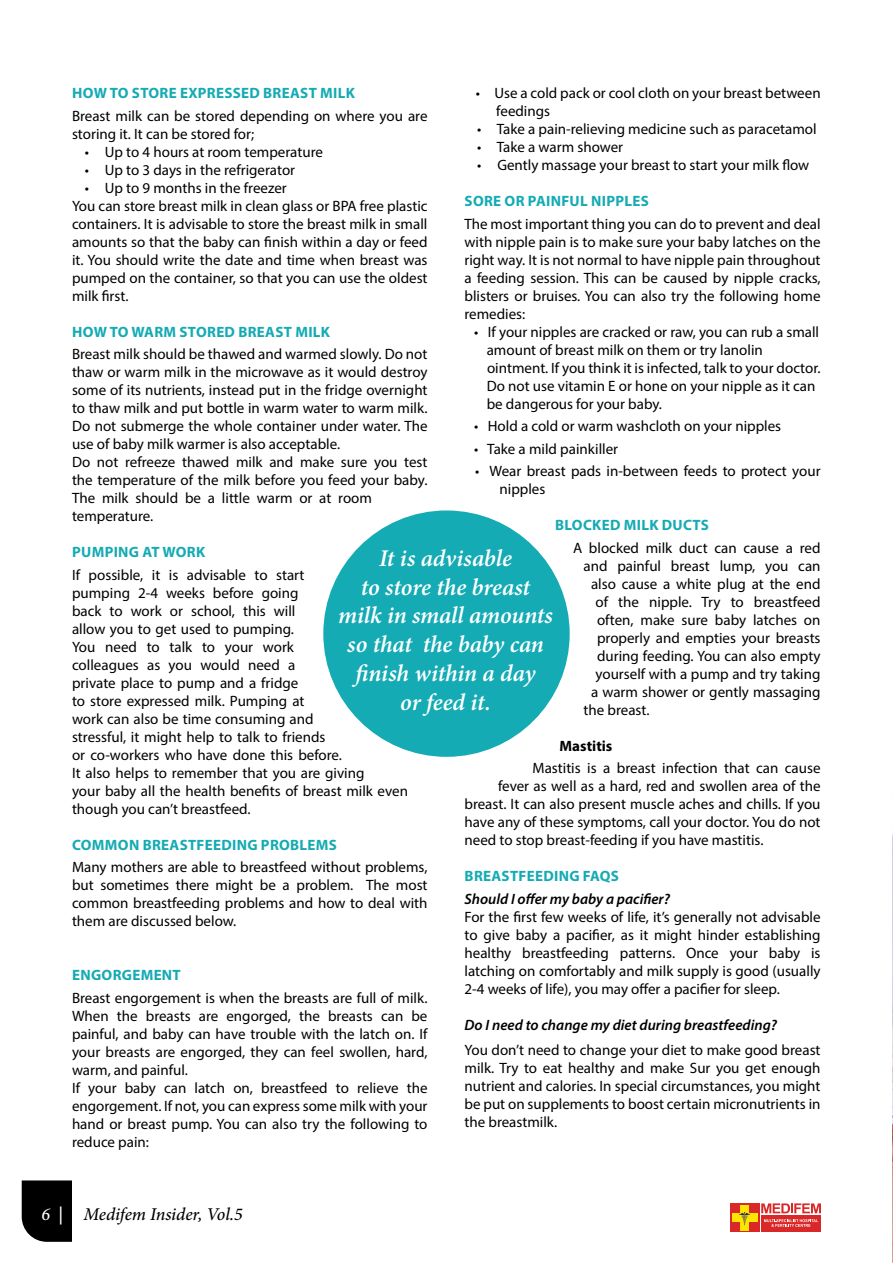
<style>
.page{position:relative;width:893px;height:1263px;background:#fff}
.page>*{position:absolute;margin:0;border:0;box-sizing:border-box;transform-origin:0 0}
.t1{font:italic 600 24px/28.8px "Minion Pro";letter-spacing:-.005em;color:#fff;text-align:center}
.t2{font:italic 500 18px "Minion Pro";letter-spacing:-.01em;color:#000}
.t3{font:15px/18px "Myriad Pro";color:#000}
.t4{font:700 15px "Myriad Pro";letter-spacing:.02em;color:#14abb4}
.t5{font:italic 600 15px "Myriad Pro";color:#000}
.t6{font:700 15px "Myriad Pro";color:#000}
.s1{color:#fff}
.s2{font-weight:600;font-style:normal;color:#fff}
</style>
<div class="page">
<img style="left:892px;top:799px;width:1px;height:464px">
<div style="left:730px;top:1203px;width:29px;height:29px;background:#d92827"></div>
<div style="left:761px;top:1215px;width:60px;height:17px;background:#d92827"></div>
<div style="left:740px;top:1205px;width:9px;height:25px;background:#ffe600"></div>
<div style="left:732px;top:1213px;width:25px;height:9px;background:#ffe600"></div>
<svg style="left:739px;top:1212px;width:11px;height:14px"></svg>
<svg style="left:761px;top:1203px;width:60px;height:10px"></svg>
<svg style="left:764px;top:1219px;width:54px;height:8px"></svg>
<div style="left:323px;top:510px;width:247px;height:247px;background:#14abb4;border-radius:50%"></div>
<svg style="left:22px;top:1180px;width:50px;height:62px;background:#0d0d0d"></svg>
<p class="t3" style="left:496px;top:84px;width:326px;text-indent:-20px">• Use a cold pack or cool cloth on your breast between feedings</p>
<p class="t3" style="left:477px;top:120px;width:341px">• Take a pain-relieving medicine such as paracetamol</p>
<p class="t3" style="left:477px;top:138px;width:147px">• Take a warm shower</p>
<p class="t3" style="left:477px;top:156px;width:334px">• Gently massage your breast to start your milk flow</p>
<p class="t4" style="left:465px;top:191px;width:186px">SORE OR PAINFUL NIPPLES</p>
<p class="t3" style="left:464px;top:214px;width:358px;text-align:justify">The most important thing you can do to prevent and deal with nipple pain is to make sure your baby latches on the right way. It is not normal to have nipple pain throughout a feeding session. This can be caused by nipple cracks, blisters or bruises. You can also try the following home remedies:</p>
<p class="t3" style="left:487px;top:322px;width:335px;text-indent:-13px">• If your nipples are cracked or raw, you can rub a small amount of breast milk on them or try lanolin ointment. If you think it is infected, talk to your doctor.<br>Do not use vitamin E or hone on your nipple as it can be dangerous for your baby.</p>
<p class="t3" style="left:474px;top:417px;width:309px">• Hold a cold or warm washcloth on your nipples</p>
<p class="t3" style="left:474px;top:439px;width:146px">• Take a mild painkiller</p>
<p class="t3" style="left:499px;top:462px;width:323px;text-indent:-24px">• Wear breast pads in-between feeds to protect your nipples</p>
<p class="t4" style="left:555px;top:515px;width:155px">BLOCKED MILK DUCTS</p>
<p class="t3" style="left:573px;top:538px;width:249px">A blocked milk duct can cause a red</p>
<p class="t3" style="left:583px;top:556px;width:238px">and painful breast lump, you can</p>
<p class="t3" style="left:591px;top:574px;width:231px">also cause a white plug at the end</p>
<p class="t3" style="left:595px;top:592px;width:227px">of the nipple. Try to breastfeed</p>
<p class="t3" style="left:597px;top:610px;width:225px">often, make sure baby latches on</p>
<p class="t3" style="left:597px;top:628px;width:225px">properly and empties your breasts</p>
<p class="t3" style="left:597px;top:646px;width:225px">during feeding. You can also empty</p>
<p class="t3" style="left:595px;top:664px;width:226px">yourself with a pump and try taking</p>
<p class="t3" style="left:591px;top:682px;width:231px">a warm shower or gently massaging</p>
<p class="t3" style="left:583px;top:700px;width:67px">the breast.</p>
<p class="t6" style="left:559px;top:736px;width:54px">Mastitis</p>
<p class="t3" style="left:532px;top:759px;width:290px">Mastitis is a breast infection that can cause</p>
<p class="t3" style="left:498px;top:777px;width:324px">fever as well as a hard, red and swollen area of the</p>
<p class="t3" style="left:464px;top:795px;width:358px">breast. It can also present muscle aches and chills. If you</p>
<p class="t3" style="left:464px;top:813px;width:358px">have any of these symptoms, call your doctor. You do not</p>
<p class="t3" style="left:464px;top:831px;width:300px">need to stop breast-feeding if you have mastitis.</p>
<p class="t4" style="left:465px;top:866px;width:156px">BREASTFEEDING FAQS</p>
<p class="t5" style="left:464px;top:889px;width:207px">Should I offer my baby a pacifier?</p>
<p class="t3" style="left:464px;top:907px;width:358px;text-align:justify">For the first few weeks of life, it’s generally not advisable to give baby a pacifier, as it might hinder establishing healthy breastfeeding patterns. Once your baby is latching on comfortably and milk supply is good (usually 2-4 weeks of life), you may offer a pacifier for sleep.</p>
<p class="t5" style="left:464px;top:1015px;width:314px">Do I need to change my diet during breastfeeding?</p>
<p class="t3" style="left:464px;top:1041px;width:358px;text-align:justify">You don’t need to change your diet to make good breast milk. Try to eat healthy and make Sur you get enough nutrient and calories. In special circumstances, you might be put on supplements to boost certain micronutrients in the breastmilk.</p>
<p class="t4" style="left:72px;top:83px;width:284px">HOW TO STORE EXPRESSED BREAST MILK</p>
<p class="t3" style="left:72px;top:106px;width:357px">Breast milk can be stored depending on where you are storing it. It can be stored for;</p>
<p class="t3" style="left:85px;top:142px;width:240px">• Up to 4 hours at room temperature</p>
<p class="t3" style="left:85px;top:160px;width:212px">• Up to 3 days in the refrigerator</p>
<p class="t3" style="left:72px;top:178px;width:357px;text-indent:13px">• Up to 9 months in the freezer<br>You can store breast milk in clean glass or BPA free plastic containers. It is advisable to store the breast milk in small amounts so that the baby can finish within a day or feed it. You should write the date and time when breast was pumped on the container, so that you can use the oldest milk first.</p>
<p class="t4" style="left:72px;top:322px;width:259px">HOW TO WARM STORED BREAST MILK</p>
<p class="t3" style="left:72px;top:345px;width:357px">Breast milk should be thawed and warmed slowly. Do not thaw or warm milk in the microwave as it would destroy some of its nutrients, instead put in the fridge overnight to thaw milk and put bottle in warm water to warm milk.<br>Do not submerge the whole container under water. The use of baby milk warmer is also acceptable.<br>Do not refreeze thawed milk and make sure you test the temperature of the milk before you feed your baby.<br>The milk should be a little warm or at room temperature.</p>
<p class="t4" style="left:72px;top:542px;width:135px">PUMPING AT WORK</p>
<p class="t3" style="left:72px;top:565px;width:338px">If possible, it is advisable to start<br>pumping 2-4 weeks before going<br>back to work or school, this will<br>allow you to get used to pumping.<br>You need to talk to your work<br>colleagues as you would need a<br>private place to pump and a fridge<br>to store expressed milk. Pumping at<br>work can also be time consuming and<br>stressful, it might help to talk to friends<br>or co-workers who have done this before.<br>It also helps to remember that you are giving<br>your baby all the health benefits of breast milk even though you can’t breastfeed.</p>
<p class="t4" style="left:72px;top:835px;width:266px">COMMON BREASTFEEDING PROBLEMS</p>
<p class="t3" style="left:72px;top:858px;width:357px;text-align:justify">Many mothers are able to breastfeed without problems, but sometimes there might be a problem. The most common breastfeeding problems and how to deal with them are discussed below.</p>
<h1 class="t1" style="left:338px;top:543px;width:216px">It is advisable<br>to store the breast milk in small amounts so that the baby can finish within a day<br>or feed it.</h1>
<p class="t4" style="left:72px;top:965px;width:110px">ENGORGEMENT</p>
<p class="t3" style="left:72px;top:988px;width:357px">Breast engorgement is when the breasts are full of milk.<br>When the breasts are engorged, the breasts can be painful, and baby can have trouble with the latch on. If your breasts are engorged, they can feel swollen, hard, warm, and painful.<br>If your baby can latch on, breastfeed to relieve the engorgement. If not, you can express some milk with your hand or breast pump. You can also try the following to reduce pain:</p>
<p class="t2" style="left:42px;top:1202px;width:203px"><span class="s1">6</span> <span class="s2">|</span> Medifem Insider, Vol.5</p>
</div>
